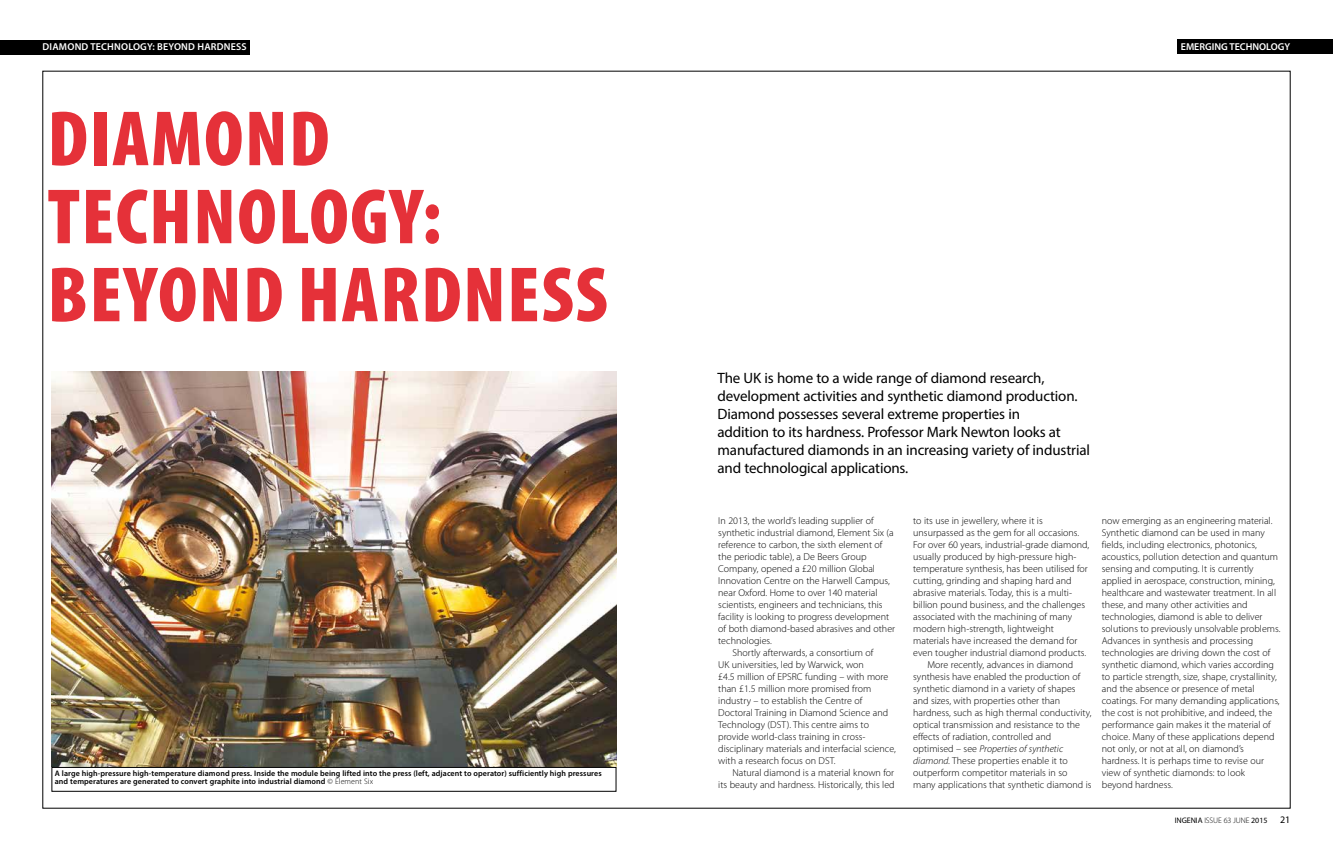
<style>
.page{position:relative;width:1333px;height:851px;background:#fff}
.page>*{position:absolute;margin:0;border:0;box-sizing:border-box;transform-origin:0 0}
.t1{font:900 condensed 79px/78px "Myriad Pro";letter-spacing:.02em;color:#e53139}
.t2{font:15px/18px "Myriad Pro";letter-spacing:-.01em;color:#000}
.t3{font:300 10px/12px "Myriad Pro";color:#000}
.t4{font:italic 300 10px "Myriad Pro";color:#000}
.t5{font:600 10px "Myriad Pro";letter-spacing:.02em;color:#fff}
.t6{font:600 10px "Myriad Pro";color:#fff}
.t7{font:10px "Myriad Pro";color:#000}
.t8{font:600 8px/8px "Myriad Pro";letter-spacing:.01em;color:#000}
.t9{font:8px "Myriad Pro";letter-spacing:-.01em;color:#000}
.s1{font-weight:300}
.s2{font-style:normal}
.s3{font-style:italic}
</style>
<div class="page">
<div style="left:1176px;top:40px;width:156px;height:14px;background:#000"></div>
<img style="left:52px;top:371px;width:564px;height:396px">
<div style="left:52px;top:767px;width:564px;height:24px;border:1px solid #000"></div>
<div style="left:0;top:40px;width:249px;height:14px;background:#000"></div>
<p class="t5" style="left:43px;top:41px;width:205px">DIAMOND TECHNOLOGY: BEYOND HARDNESS</p>
<h1 class="t1" style="left:48px;top:101px;width:561px">DIAMOND<br>TECHNOLOGY:<br>BEYOND HARDNESS</h1>
<p class="t8" style="left:55px;top:769px;width:548px">A large high-pressure high-temperature diamond press. Inside the module being lifted into the press (left, adjacent to operator) sufficiently high pressures and temperatures are generated to convert graphite into industrial diamond <span class="s1">© Element Six</span></p>
<p class="t6" style="left:1180px;top:40px;width:111px">EMERGING TECHNOLOGY</p>
<p class="t2" style="left:717px;top:368px;width:374px">The UK is home to a wide range of diamond research, development activities and synthetic diamond production.<br>Diamond possesses several extreme properties in<br>addition to its hardness. Professor Mark Newton looks at manufactured diamonds in an increasing variety of industrial and technological applications.</p>
<p class="t3" style="left:718px;top:514px;width:157px">In 2013, the world’s leading supplier of</p>
<p class="t3" style="left:718px;top:526px;width:177px">synthetic industrial diamond, Element Six (a</p>
<p class="t3" style="left:718px;top:538px;width:166px">reference to carbon, the sixth element of</p>
<p class="t3" style="left:718px;top:550px;width:150px">the periodic table), a De Beers Group</p>
<p class="t3" style="left:718px;top:562px;width:158px">Company, opened a £20 million Global</p>
<p class="t3" style="left:718px;top:574px;width:173px">Innovation Centre on the Harwell Campus,</p>
<p class="t3" style="left:718px;top:586px;width:161px">near Oxford. Home to over 140 material</p>
<p class="t3" style="left:718px;top:598px;width:166px">scientists, engineers and technicians, this</p>
<p class="t3" style="left:718px;top:610px;width:172px">facility is looking to progress development</p>
<p class="t3" style="left:718px;top:622px;width:178px">of both diamond-based abrasives and other</p>
<p class="t3" style="left:718px;top:634px;width:55px">technologies.</p>
<p class="t3" style="left:732px;top:646px;width:142px">Shortly afterwards, a consortium of</p>
<p class="t3" style="left:718px;top:658px;width:147px">UK universities, led by Warwick, won</p>
<p class="t3" style="left:718px;top:670px;width:172px">£4.5 million of EPSRC funding – with more</p>
<p class="t3" style="left:718px;top:682px;width:154px">than £1.5 million more promised from</p>
<p class="t3" style="left:718px;top:694px;width:146px">industry – to establish the Centre of</p>
<p class="t3" style="left:718px;top:706px;width:171px">Doctoral Training in Diamond Science and</p>
<p class="t3" style="left:718px;top:718px;width:152px">Technology (DST). This centre aims to</p>
<p class="t3" style="left:718px;top:730px;width:149px">provide world-class training in cross-</p>
<p class="t3" style="left:718px;top:742px;width:179px">disciplinary materials and interfacial science,</p>
<p class="t3" style="left:718px;top:754px;width:119px">with a research focus on DST.</p>
<p class="t3" style="left:732px;top:766px;width:163px">Natural diamond is a material known for</p>
<p class="t3" style="left:718px;top:778px;width:178px">its beauty and hardness. Historically, this led</p>
<p class="t3" style="left:913px;top:514px;width:131px">to its use in jewellery, where it is</p>
<p class="t3" style="left:913px;top:526px;width:168px">unsurpassed as the gem for all occasions.</p>
<p class="t3" style="left:913px;top:538px;width:177px">For over 60 years, industrial-grade diamond,</p>
<p class="t3" style="left:913px;top:550px;width:165px">usually produced by high-pressure high-</p>
<p class="t3" style="left:913px;top:562px;width:176px">temperature synthesis, has been utilised for</p>
<p class="t3" style="left:913px;top:574px;width:160px">cutting, grinding and shaping hard and</p>
<p class="t3" style="left:913px;top:586px;width:160px">abrasive materials. Today, this is a multi-</p>
<p class="t3" style="left:913px;top:598px;width:173px">billion pound business, and the challenges</p>
<p class="t3" style="left:913px;top:610px;width:160px">associated with the machining of many</p>
<p class="t3" style="left:913px;top:622px;width:142px">modern high-strength, lightweight</p>
<p class="t3" style="left:913px;top:634px;width:166px">materials have increased the demand for</p>
<p class="t3" style="left:913px;top:646px;width:174px">even tougher industrial diamond products.</p>
<p class="t3" style="left:927px;top:658px;width:147px">More recently, advances in diamond</p>
<p class="t3" style="left:913px;top:670px;width:169px">synthesis have enabled the production of</p>
<p class="t3" style="left:913px;top:682px;width:164px">synthetic diamond in a variety of shapes</p>
<p class="t3" style="left:913px;top:694px;width:148px">and sizes, with properties other than</p>
<p class="t3" style="left:913px;top:706px;width:180px">hardness, such as high thermal conductivity,</p>
<p class="t3" style="left:913px;top:718px;width:168px">optical transmission and resistance to the</p>
<p class="t3" style="left:913px;top:730px;width:139px">effects of radiation, controlled and</p>
<p class="t4" style="left:913px;top:743px;width:151px"><span class="s2">optimised – see</span> Properties of synthetic</p>
<p class="t3" style="left:913px;top:754px;width:156px"><span class="s3">diamond.</span> These properties enable it to</p>
<p class="t3" style="left:913px;top:766px;width:156px">outperform competitor materials in so</p>
<p class="t3" style="left:913px;top:778px;width:180px">many applications that synthetic diamond is</p>
<p class="t3" style="left:1101px;top:514px;width:180px">now emerging as an engineering material.<br>Synthetic diamond can be used in many fields, including electronics, photonics, acoustics, pollution detection and quantum sensing and computing. It is currently applied in aerospace, construction, mining, healthcare and wastewater treatment. In all these, and many other activities and technologies, diamond is able to deliver solutions to previously unsolvable problems.<br>Advances in synthesis and processing technologies are driving down the cost of synthetic diamond, which varies according to particle strength, size, shape, crystallinity, and the absence or presence of metal coatings. For many demanding applications, the cost is not prohibitive, and indeed, the performance gain makes it the material of choice. Many of these applications depend not only, or not at all, on diamond’s hardness. It is perhaps time to revise our view of synthetic diamonds: to look<br>beyond hardness.</p>
<p class="t9" style="left:1174px;top:814px;width:94px">INGENIA <span class="s1">ISSUE 63 JUNE</span> 2015</p>
<p class="t7" style="left:1280px;top:813px;width:12px">21</p>
</div>
